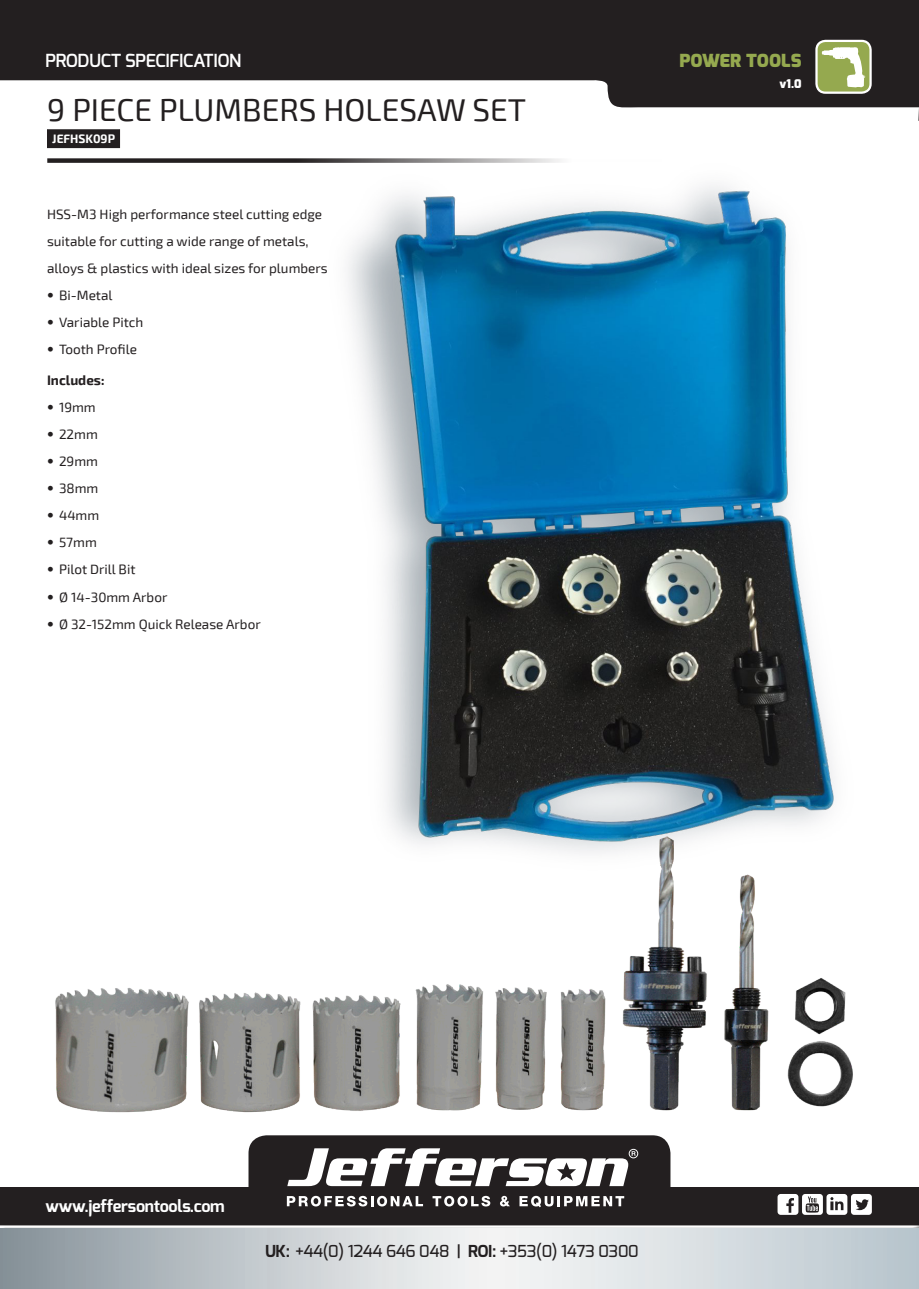
<style>
.page{position:relative;width:919px;height:1289px;background:#fff}
.page>*{position:absolute;margin:0;border:0;box-sizing:border-box;transform-origin:0 0}
.t1{font:31.5px "Exo 2";color:#231f20}
.t2{font:600 18px "Exo";letter-spacing:-.02em;color:#fff}
.t3{font:900 18px "Exo";color:#95a94f}
.t4{font:500 16.5px "Exo";letter-spacing:-.02em;color:#231f20}
.t5{font:700 16.5px "Exo";letter-spacing:-.02em;color:#fff}
.Specification{font:13.5px/27px "Exo 2";color:#231f20}
.Specification-2{font:700 13.5px "Exo 2";color:#231f20}
.Product_Code{font:700 12px "Exo 2";color:#fff}
.t6{font:900 12px "Exo";color:#fff}
.s1{font-family:"Helvetica Neue LT Std";font-weight:700}
.s2{font-weight:700}
.s3{font-weight:600}
</style>
<div class="page">
<div style="left:0;top:1187px;width:918px;height:39px;background:#231f20"></div>
<svg style="left:0;top:0;width:918px;height:108px;fill:#231f20"></svg>
<div style="left:248px;top:1135px;width:422px;height:153px;background:#231f20;border-radius:18px"></div>
<div style="left:0;top:1224px;width:918px;height:7px;background:#231f20;opacity:.75"></div>
<svg style="left:802px;top:1193px;width:20px;height:21px"></svg>
<svg style="left:805px;top:1196px;width:13px;height:16px"></svg>
<div style="left:826px;top:1193px;width:21px;height:21px;background:#fff;border-radius:3px"></div>
<svg style="left:830px;top:1197px;width:13px;height:13px"></svg>
<div style="left:850px;top:1193px;width:21px;height:21px;background:#fff;border-radius:3px"></div>
<svg style="left:856px;top:1199px;width:12px;height:11px"></svg>
<div style="left:777px;top:1193px;width:21px;height:21px;background:#fff;border-radius:3px"></div>
<svg style="left:786px;top:1198px;width:8px;height:14px"></svg>
<svg style="left:0;top:1228px;width:918px;height:60px;background:#cad1d5"></svg>
<svg style="left:287px;top:1195px;width:136px;height:11px"></svg>
<svg style="left:432px;top:1195px;width:58px;height:11px"></svg>
<svg style="left:500px;top:1195px;width:10px;height:11px"></svg>
<svg style="left:519px;top:1195px;width:105px;height:12px"></svg>
<svg style="left:287px;top:1148px;width:351px;height:38px"></svg>
<div style="left:816px;top:41px;width:54px;height:52px;background:#95a94f;border-radius:9px"></div>
<div style="left:815px;top:40px;width:56px;height:54px;border:2px solid #fff;border-radius:9px"></div>
<div style="left:47px;top:158px;width:615px;height:5px;background:#231f20"></div>
<svg style="left:821px;top:47px;width:44px;height:40px"></svg>
<div style="left:47px;top:130px;width:72px;height:18px;background:#231f20"></div>
<div style="left:47px;top:129px;width:73px;height:19px;border:1px solid #231f20"></div>
<img style="left:309px;top:158px;width:526px;height:668px">
<img style="left:55px;top:826px;width:798px;height:287px">
<h2 class="t2" style="left:45px;top:49px;width:197px">PRODUCT SPECIFICATION</h2>
<p class="t1" style="left:47px;top:91px;width:480px">9 PIECE PLUMBERS HOLESAW SET</p>
<p class="Product_Code" style="left:52px;top:131px;width:64px">JEFHSK09P</p>
<p class="Specification" style="left:47px;top:201px;width:282px">HSS-M3 High performance steel cutting edge suitable for cutting a wide range of metals, alloys &amp; plastics with ideal sizes for plumbers</p>
<p class="Specification" style="left:47px;top:282px;width:67px"><span class="s1">•</span> Bi-Metal</p>
<p class="Specification" style="left:47px;top:309px;width:98px"><span class="s1">•</span> Variable Pitch</p>
<p class="Specification" style="left:47px;top:336px;width:91px"><span class="s1">•</span> Tooth Profile</p>
<p class="Specification-2" style="left:47px;top:372px;width:59px">Includes:</p>
<p class="Specification" style="left:47px;top:394px;width:50px"><span class="s1">•</span> 19mm</p>
<p class="Specification" style="left:47px;top:421px;width:52px"><span class="s1">•</span> 22mm</p>
<p class="Specification" style="left:47px;top:448px;width:52px"><span class="s1">•</span> 29mm</p>
<p class="Specification" style="left:47px;top:475px;width:53px"><span class="s1">•</span> 38mm</p>
<p class="Specification" style="left:47px;top:502px;width:54px"><span class="s1">•</span> 44mm</p>
<p class="Specification" style="left:47px;top:529px;width:51px"><span class="s1">•</span> 57mm</p>
<p class="Specification" style="left:47px;top:556px;width:90px"><span class="s1">•</span> Pilot Drill Bit</p>
<p class="Specification" style="left:47px;top:583px;width:122px"><span class="s1">•</span> Ø 14-30mm Arbor</p>
<p class="Specification" style="left:47px;top:610px;width:215px"><span class="s1">•</span> Ø 32-152mm Quick Release Arbor</p>
<h2 class="t3" style="left:679px;top:49px;width:123px">POWER TOOLS</h2>
<p class="t6" style="left:779px;top:76px;width:24px">v1.0</p>
<p class="t5" style="left:45px;top:1195px;width:181px">www.jeffersontools.com</p>
<p class="t4" style="left:265px;top:1240px;width:375px"><span class="s2">UK:</span> +44(0) 1244 646 048 <span class="s3">|</span> <span class="s2">ROI:</span> +353(0) 1473 0300</p>
</div>
